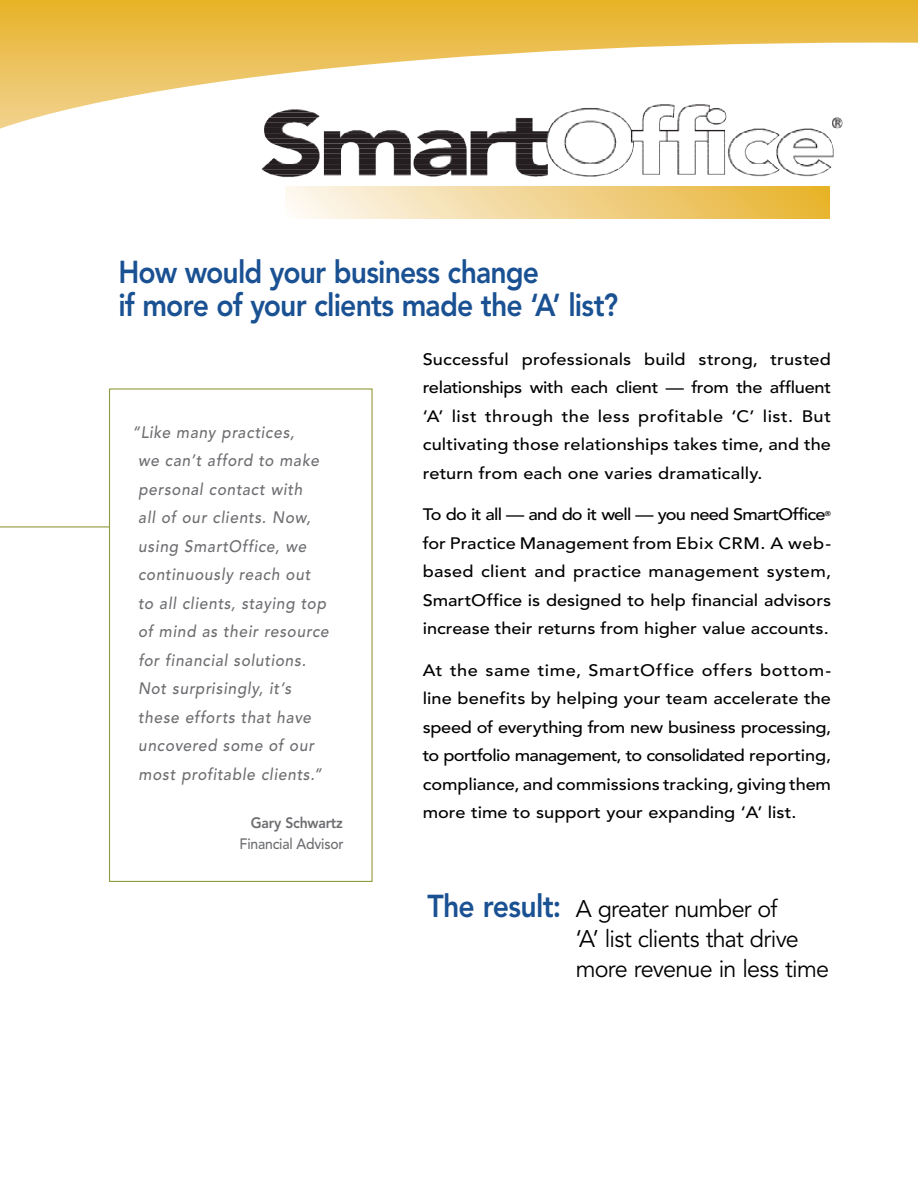
<style>
.page{position:relative;width:918px;height:1188px;background:#fff}
.page>*{position:absolute;margin:0;border:0;box-sizing:border-box;transform-origin:0 0}
.t1{font:800 31.5px/33px "Avenir LT Std";letter-spacing:-.03em;color:#1a5193;scale:.9 1}
.t2{font:24px/30px "Avenir LT Std";letter-spacing:-.03em;color:#000}
.t3{font:500 16.5px/28.5px "Avenir LT Std";color:#000;text-align:justify;scale:1.1 1}
.t4{font:italic 500 16.5px/28.5px "Avenir LT Std";letter-spacing:.05em;color:#6d6e71;scale:.93 1}
.t5{font:500 16.5px "Avenir LT Std";letter-spacing:-.045em;color:#000;scale:1.1 1}
.t6{font:500 15px/21px "Avenir LT Std";letter-spacing:-.015em;color:#6d6e71;text-align:right;scale:.93 1}
.t7{font:500 7.05px "Avenir LT Std";color:#000;scale:1.1 1}
.s1{font-weight:800}
.s2{font-weight:800;font-size:31.5px;color:#1a5193}
</style>
<div class="page">
<div style="left:109px;top:388px;width:264px;height:494px;border:1px solid #929b3d"></div>
<hr style="left:0;top:526px;width:110px;height:1px;background:#929b3d">
<svg style="left:0;top:0;width:917px;height:43px;background:#e8b738"></svg>
<svg style="left:0;top:43px;width:843px;height:176px"></svg>
<div style="left:286px;top:187px;width:543px;height:31px;background:linear-gradient(to right,#fdf7f3,#e7b22e)"></div>
<img style="left:648px;top:104px;width:62px;height:3px">
<img style="left:278px;top:107px;width:447px;height:5px">
<img style="left:269px;top:112px;width:570px;height:6px">
<img style="left:266px;top:118px;width:576px;height:5px">
<img style="left:264px;top:123px;width:578px;height:5px">
<img style="left:264px;top:128px;width:576px;height:5px">
<img style="left:264px;top:133px;width:565px;height:5px">
<img style="left:266px;top:138px;width:566px;height:5px">
<img style="left:272px;top:143px;width:562px;height:6px">
<img style="left:288px;top:149px;width:546px;height:5px">
<img style="left:273px;top:154px;width:561px;height:5px">
<img style="left:267px;top:159px;width:560px;height:5px">
<img style="left:262px;top:164px;width:569px;height:5px">
<img style="left:262px;top:169px;width:567px;height:5px">
<img style="left:271px;top:174px;width:547px;height:4px">
<p class="t1" style="left:118px;top:256px;width:557px">How would your business change<br>if more of your clients made the ‘A’ list?</p>
<p class="t3" style="left:423px;top:345px;width:373px">Successful professionals build strong, trusted relationships with each client — from the affluent ‘A’ list through the less profitable ‘C’ list. But cultivating those relationships takes time, and the return from each one varies dramatically.</p>
<p class="t5" style="left:423px;top:505px;width:368px">To do it all — and do it well — you need SmartOffice</p>
<p class="t7" style="left:825px;top:510px;width:7px">®</p>
<p class="t3" style="left:423px;top:529px;width:373px">for Practice Management from Ebix CRM. A web&shy;based client and practice management system, SmartOffice is designed to help financial advisors increase their returns from higher value accounts.</p>
<p class="t3" style="left:423px;top:656px;width:373px">At the same time, SmartOffice offers bottom&shy;line benefits by helping your team accelerate the speed of everything from new business processing, to portfolio management, to consolidated reporting, compliance, and commissions tracking, giving them more time to support your expanding ‘A’ list.</p>
<p class="t4" style="left:138px;top:418px;width:207px;text-indent:-6px">“Like many practices,<br>we can’t afford to make personal contact with<br>all of our clients. Now, using SmartOffice, we continuously reach out to all clients, staying top of mind as their resource for financial solutions.<br>Not surprisingly, it’s these efforts that have uncovered some of our most profitable clients.”</p>
<p class="t6" style="left:240px;top:812px;width:113px"><span class="s1">Gary Schwartz<br></span>Financial Advisor</p>
<p class="t2" style="left:576px;top:895px;width:255px;text-indent:-148px"><span class="s2">The result:</span> A greater number of<br>‘A’ list clients that drive more revenue in less time</p>
</div>
